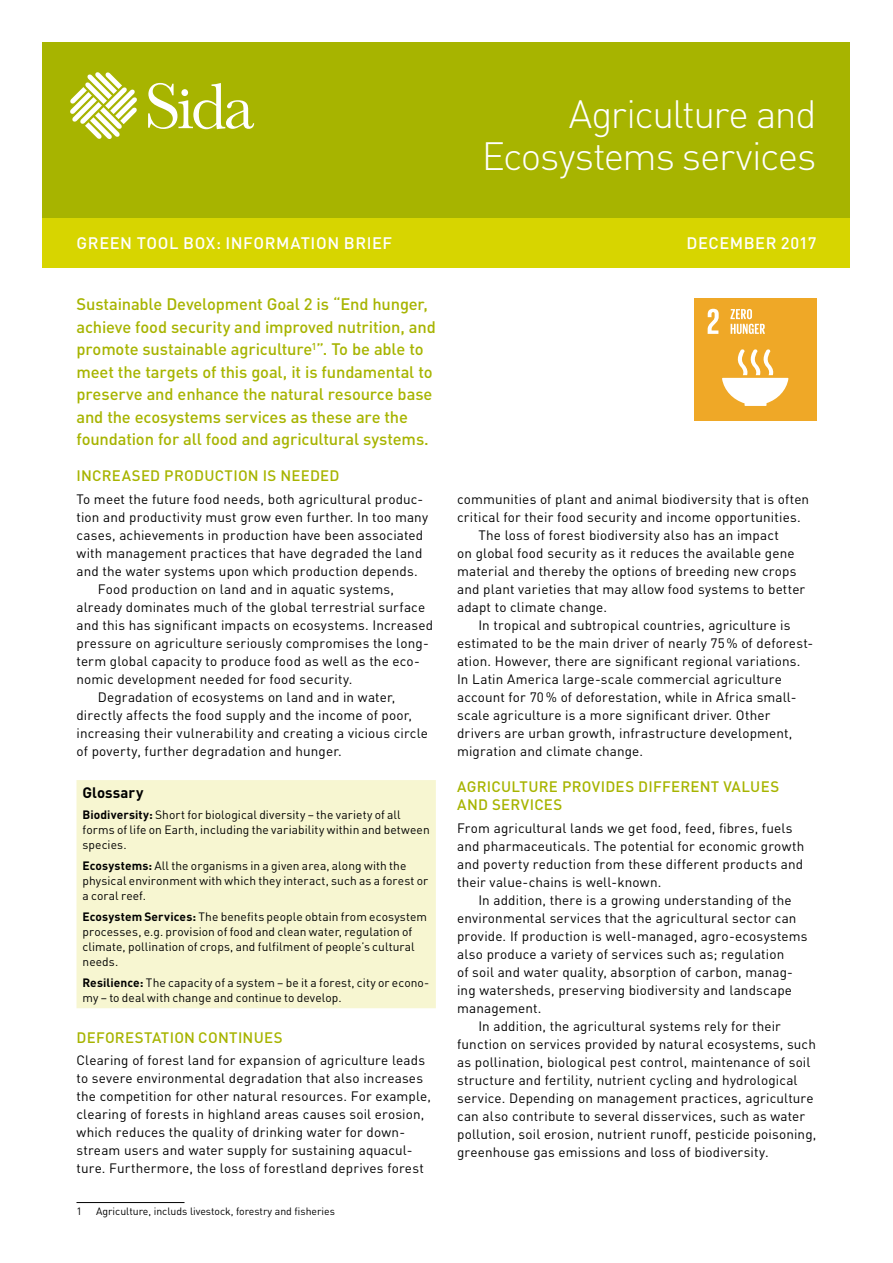
<style>
.page{position:relative;width:893px;height:1263px;background:#fff}
.page>*{position:absolute;margin:0;border:0;box-sizing:border-box;transform-origin:0 0}
.t1{font:300 39px/42px "DIN Pro";letter-spacing:-.035em;color:#fff;text-align:right}
.t2{font:500 16.5px/22.5px "DIN Pro";letter-spacing:-.01em;color:#a7b400}
.t3{font:500 16.5px "DIN Pro";letter-spacing:.035em;color:#fff}
.t4{font:500 15px/18px "DIN Pro";letter-spacing:.015em;color:#a7b400}
.t5{font:700 15px "DIN Pro";letter-spacing:.005em;color:#000}
.t6{font:13.5px/18px "DIN Pro";letter-spacing:.01em;color:#000}
.t7{font:12px/15px "DIN Pro";letter-spacing:.005em;color:#000}
.t8{font:10.5px "DIN Pro";color:#000}
.s1{font-weight:700}
</style>
<div class="page">
<div style="left:43px;top:43px;width:807px;height:175px;background:#a7b400"></div>
<div style="left:43px;top:218px;width:807px;height:49px;background:#d7d500"></div>
<svg style="left:70px;top:72px;width:67px;height:67px"></svg>
<svg style="left:148px;top:83px;width:106px;height:46px"></svg>
<div style="left:76px;top:780px;width:360px;height:228px;background:#f7f6d1"></div>
<hr style="left:76px;top:1202px;width:108px;height:1px;background:#000">
<div style="left:694px;top:299px;width:122px;height:122px;background:#efa827"></div>
<svg style="left:708px;top:309px;width:11px;height:25px"></svg>
<svg style="left:722px;top:349px;width:66px;height:57px"></svg>
<svg style="left:730px;top:309px;width:35px;height:25px"></svg>
<h1 class="t1" style="left:482px;top:91px;width:336px">Agriculture and<br>Ecosystems services</h1>
<p class="t3" style="left:77px;top:232px;width:317px">GREEN TOOL BOX: INFORMATION BRIEF</p>
<p class="t3" style="left:686px;top:232px;width:131px">DECEMBER 2017</p>
<p class="t2" style="left:76px;top:292px;width:361px">Sustainable Development Goal 2 is “End hunger, achieve food security and improved nutrition, and promote sustainable agriculture<sup>1</sup>”. To be able to meet the targets of this goal, it is fundamental to preserve and enhance the natural resource base and the ecosystems services as these are the foundation for all food and agricultural systems.</p>
<p class="t4" style="left:77px;top:466px;width:264px">INCREASED PRODUCTION IS NEEDED</p>
<p class="t6" style="left:76px;top:490px;width:348px">To meet the future food needs, both agricultural produc-</p>
<p class="t6" style="left:76px;top:508px;width:353px">tion and productivity must grow even further. In too many</p>
<p class="t6" style="left:76px;top:526px;width:348px">cases, achievements in production have been associated</p>
<p class="t6" style="left:76px;top:544px;width:347px">with management practices that have degraded the land</p>
<p class="t6" style="left:76px;top:562px;width:343px">and the water systems upon which production depends.</p>
<p class="t6" style="left:98px;top:580px;width:298px">Food production on land and in aquatic systems,</p>
<p class="t6" style="left:76px;top:598px;width:350px">already dominates much of the global terrestrial surface</p>
<p class="t6" style="left:76px;top:616px;width:358px">and this has significant impacts on ecosystems. Increased</p>
<p class="t6" style="left:76px;top:634px;width:354px">pressure on agriculture seriously compromises the long-</p>
<p class="t6" style="left:76px;top:652px;width:345px">term global capacity to produce food as well as the eco-</p>
<p class="t6" style="left:76px;top:670px;width:278px">nomic development needed for food security.</p>
<p class="t6" style="left:98px;top:688px;width:299px">Degradation of ecosystems on land and in water,</p>
<p class="t6" style="left:76px;top:706px;width:337px">directly affects the food supply and the income of poor,</p>
<p class="t6" style="left:76px;top:724px;width:353px">increasing their vulnerability and creating a vicious circle</p>
<p class="t6" style="left:76px;top:742px;width:267px">of poverty, further degradation and hunger.</p>
<p class="t5" style="left:82px;top:782px;width:62px">Glossary</p>
<p class="t7" style="left:82px;top:806px;width:349px"><span class="s1">Biodiversity:</span> Short for biological diversity – the variety of all forms of life on Earth, including the variability within and between species.</p>
<p class="t7" style="left:82px;top:857px;width:347px"><span class="s1">Ecosystems:</span> All the organisms in a given area, along with the physical environment with which they interact, such as a forest or a coral reef.</p>
<p class="t7" style="left:82px;top:909px;width:346px"><span class="s1">Ecosystem Services:</span> The benefits people obtain from ecosystem processes, e.g. provision of food and clean water, regulation of climate, pollination of crops, and fulfilment of people’s cultural needs.</p>
<p class="t7" style="left:82px;top:975px;width:348px"><span class="s1">Resilience:</span> The capacity of a system – be it a forest, city or econo&shy;my – to deal with change and continue to develop.</p>
<p class="t4" style="left:77px;top:1027px;width:207px">DEFORESTATION CONTINUES</p>
<p class="t6" style="left:76px;top:1050px;width:356px">Clearing of forest land for expansion of agriculture leads to severe environmental degradation that also increases the competition for other natural resources. For example, clearing of forests in highland areas causes soil erosion, which reduces the quality of drinking water for down&shy;stream users and water supply for sustaining aquacul&shy;ture. Furthermore, the loss of forestland deprives forest</p>
<p class="t8" style="left:76px;top:1204px;width:7px">1</p>
<p class="t8" style="left:96px;top:1204px;width:240px">Agriculture, includs livestock, forestry and fisheries</p>
<p class="t6" style="left:457px;top:489px;width:354px">communities of plant and animal biodiversity that is often</p>
<p class="t6" style="left:457px;top:507px;width:345px">critical for their food security and income opportunities.</p>
<p class="t6" style="left:478px;top:525px;width:302px">The loss of forest biodiversity also has an impact</p>
<p class="t6" style="left:457px;top:543px;width:339px">on global food security as it reduces the available gene</p>
<p class="t6" style="left:457px;top:561px;width:341px">material and thereby the options of breeding new crops</p>
<p class="t6" style="left:457px;top:579px;width:350px">and plant varieties that may allow food systems to better</p>
<p class="t6" style="left:457px;top:597px;width:152px">adapt to climate change.</p>
<p class="t6" style="left:478px;top:615px;width:314px">In tropical and subtropical countries, agriculture is</p>
<p class="t6" style="left:457px;top:633px;width:358px">estimated to be the main driver of nearly 75% of deforest-</p>
<p class="t6" style="left:457px;top:651px;width:345px">ation. However, there are significant regional variations.</p>
<p class="t6" style="left:457px;top:669px;width:326px">In Latin America large-scale commercial agriculture</p>
<p class="t6" style="left:457px;top:687px;width:341px">account for 70% of deforestation, while in Africa small-</p>
<p class="t6" style="left:457px;top:705px;width:315px">scale agriculture is a more significant driver. Other</p>
<p class="t6" style="left:457px;top:723px;width:337px">drivers are urban growth, infrastructure development,</p>
<p class="t6" style="left:457px;top:741px;width:188px">migration and climate change.</p>
<p class="t4" style="left:457px;top:777px;width:323px">AGRICULTURE PROVIDES DIFFERENT VALUES<br>AND SERVICES</p>
<p class="t6" style="left:457px;top:818px;width:349px">From agricultural lands we get food, feed, fibres, fuels and pharmaceuticals. The potential for economic growth and poverty reduction from these different products and their value-chains is well-known.</p>
<p class="t6" style="left:478px;top:890px;width:315px">In addition, there is a growing understanding of the</p>
<p class="t6" style="left:457px;top:908px;width:341px">environmental services that the agricultural sector can</p>
<p class="t6" style="left:457px;top:926px;width:352px">provide. If production is well-managed, agro-ecosystems</p>
<p class="t6" style="left:457px;top:944px;width:329px">also produce a variety of services such as; regulation</p>
<p class="t6" style="left:457px;top:962px;width:337px">of soil and water quality, absorption of carbon, manag-</p>
<p class="t6" style="left:457px;top:980px;width:336px">ing watersheds, preserving biodiversity and landscape</p>
<p class="t6" style="left:457px;top:998px;width:86px">management.</p>
<p class="t6" style="left:478px;top:1016px;width:304px">In addition, the agricultural systems rely for their</p>
<p class="t6" style="left:457px;top:1034px;width:360px">function on services provided by natural ecosystems, such</p>
<p class="t6" style="left:457px;top:1052px;width:355px">as pollination, biological pest control, maintenance of soil</p>
<p class="t6" style="left:457px;top:1070px;width:342px">structure and fertility, nutrient cycling and hydrological</p>
<p class="t6" style="left:457px;top:1088px;width:358px">service. Depending on management practices, agriculture</p>
<p class="t6" style="left:457px;top:1106px;width:350px">can also contribute to several disservices, such as water</p>
<p class="t6" style="left:457px;top:1124px;width:361px">pollution, soil erosion, nutrient runoff, pesticide poisoning,</p>
<p class="t6" style="left:457px;top:1142px;width:313px">greenhouse gas emissions and loss of biodiversity.</p>
</div>
